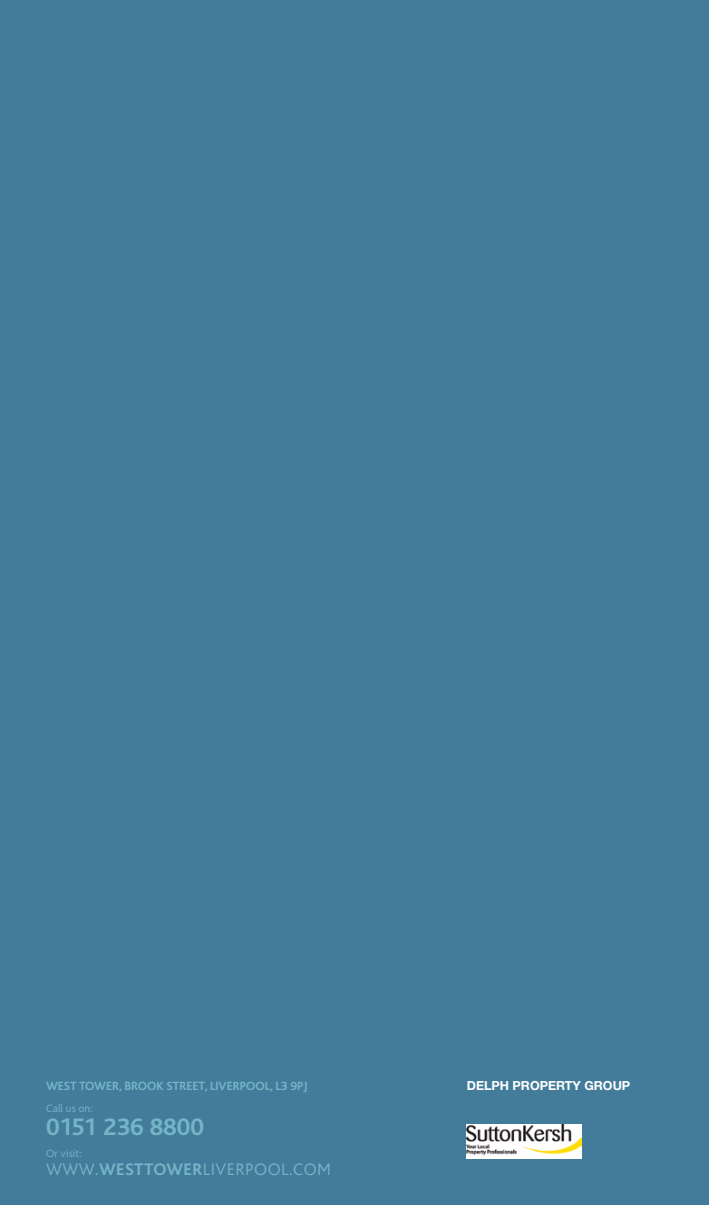
<style>
.page{position:relative;width:709px;height:1205px;background:#427c9a}
.page>*{position:absolute;margin:0;border:0;box-sizing:border-box;transform-origin:0 0}
.t1{font:700 25px "Bliss";color:#74b6c7}
.t2{font:300 17.5px "Bliss";letter-spacing:.03em;color:#74b6c7}
.t3{font:700 12.5px "Bliss";color:#74b6c7}
.t4{font:700 12.5px "Helvetica Neue LT Std";color:#fff}
.t5{font:300 11.25px "Bliss";letter-spacing:.01em;color:#74b6c7}
.s1{font-weight:700}
</style>
<div class="page">
<img style="left:467px;top:1124px;width:114px;height:35px">
<p class="t3" style="left:46px;top:1079px;width:263px">WEST TOWER, BROOK STREET, LIVERPOOL, L3 9PJ</p>
<p class="t4" style="left:467px;top:1077px;width:165px">DELPH PROPERTY GROUP</p>
<p class="t5" style="left:46px;top:1102px;width:48px">Call us on:</p>
<h1 class="t1" style="left:46px;top:1113px;width:159px">0151 236 8800</h1>
<p class="t5" style="left:46px;top:1147px;width:37px">Or visit:</p>
<h2 class="t2" style="left:46px;top:1160px;width:286px">WWW.<span class="s1">WESTTOWER</span>liverpoo l.co m</h2>
</div>
